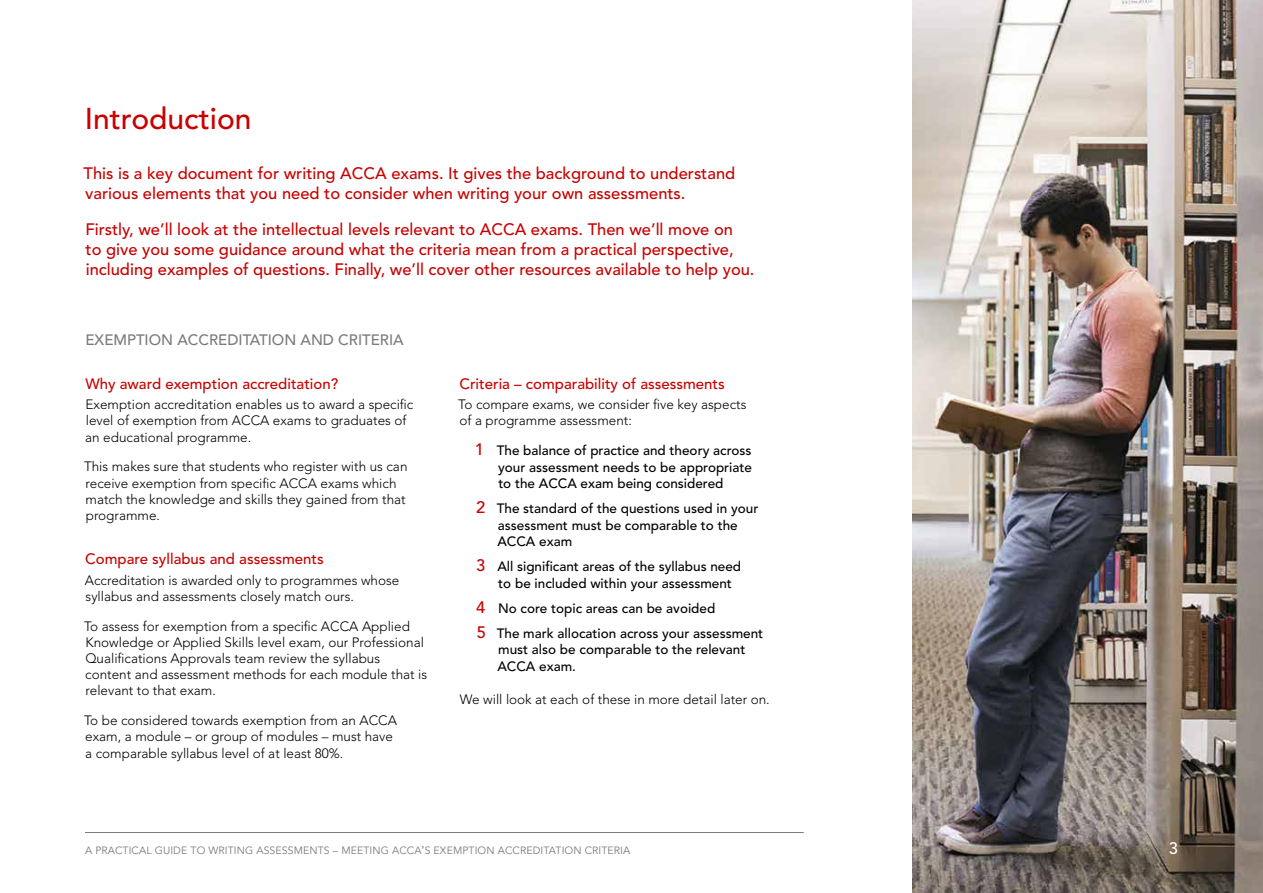
<style>
.page{position:relative;width:1263px;height:893px;background:#fff}
.page>*{position:absolute;margin:0;border:0;box-sizing:border-box;transform-origin:0 0}
.t1{font:500 30px "Avenir LT Std";color:#c80000}
.t2{font:500 16.5px/19.8px "Avenir LT Std";color:#c80000}
.t3{font:500 16.5px "Avenir LT Std";color:#fff}
.t4{font:500 15px "Avenir LT Std";color:#c80000}
.t5{font:500 15px "Avenir LT Std";color:#7c7c7c}
.t6{font:300 13.5px/16.2px "Avenir LT Std";color:#000}
.t7{font:500 13.5px/16.5px "Avenir LT Std";color:#000}
.t8{font:10.5px "Avenir LT Std";letter-spacing:.01em;color:#7c7c7c}
.s1{font-size:16.5px;color:#c80000}
.s2{font-family:"Caecilia"}
</style>
<div class="page">
<img style="left:912px;top:0;width:351px;height:893px">
<hr style="left:85px;top:832px;width:719px;height:1px;background:#7c7c7c">
<h1 class="t1" style="left:85px;top:101px;width:168px">Introduction</h1>
<p class="t2" style="left:84px;top:164px;width:653px">This is a key document for writing ACCA exams. It gives the background to understand various elements that you need to consider when writing your own assessments.</p>
<p class="t2" style="left:85px;top:220px;width:671px">Firstly, we’ll look at the intellectual levels relevant to ACCA exams. Then we’ll move on<br>to give you some guidance around what the criteria mean from a practical perspective, including examples of questions. Finally, we’ll cover other resources available to help you.</p>
<p class="t5" style="left:85px;top:331px;width:320px">EXEMPTION ACCREDITATION AND CRITERIA</p>
<p class="t4" style="left:85px;top:375px;width:254px">Why award exemption accreditation?</p>
<p class="t6" style="left:85px;top:397px;width:330px">Exemption accreditation enables us to award a specific level of exemption from ACCA exams to graduates of an educational programme.</p>
<p class="t6" style="left:84px;top:459px;width:325px">This makes sure that students who register with us can receive exemption from specific ACCA exams which match the knowledge and skills they gained from that programme.</p>
<p class="t4" style="left:85px;top:550px;width:240px">Compare syllabus and assessments</p>
<p class="t6" style="left:85px;top:572px;width:316px">Accreditation is awarded only to programmes whose syllabus and assessments closely match ours.</p>
<p class="t6" style="left:84px;top:618px;width:345px">To assess for exemption from a specific ACCA Applied Knowledge or Applied Skills level exam, our Professional Qualifications Approvals team review the syllabus content and assessment methods for each module that is relevant to that exam.</p>
<p class="t6" style="left:84px;top:712px;width:314px">To be considered towards exemption from an ACCA exam, a module – or group of modules – must have a comparable syllabus level of at least 80%.</p>
<p class="t4" style="left:459px;top:375px;width:267px">Criteria – comparability of assessments</p>
<p class="t6" style="left:458px;top:396px;width:290px">To compare exams, we consider five key aspects of a programme assessment:</p>
<p class="t7" style="left:498px;top:443px;width:255px;text-align:justify;text-indent:-23px"><span class="s1">1</span> The balance of practice and theory across your assessment needs to be appropriate to the ACCA exam being considered</p>
<p class="t7" style="left:497px;top:501px;width:262px;text-indent:-21px"><span class="s1">2</span> The standard of the questions used in your assessment must be comparable to the<br>ACCA exam</p>
<p class="t7" style="left:498px;top:559px;width:244px;text-indent:-22px"><span class="s1">3</span> All significant areas of the syllabus need to be included within your assessment</p>
<p class="t7" style="left:476px;top:596px;width:289px;line-height:25px"><span class="s1">4</span> No core topic areas can be avoided<br><span class="s1">5</span> The mark allocation across your assessment</p>
<p class="t7" style="left:497px;top:642px;width:249px">must also be comparable to the relevant<br>ACCA exam.</p>
<p class="t6" style="left:460px;top:691px;width:311px">We will look at each of these in more detail later on.</p>
<p class="t8" style="left:85px;top:844px;width:547px">A PRACTICAL GUIDE TO WRITING ASSESSMENTS – MEETING ACCA<span class="s2">’</span>S EXEMPTION ACCREDITATION CRITERIA</p>
<p class="t3" style="left:1169px;top:839px;width:11px">3</p>
</div>
